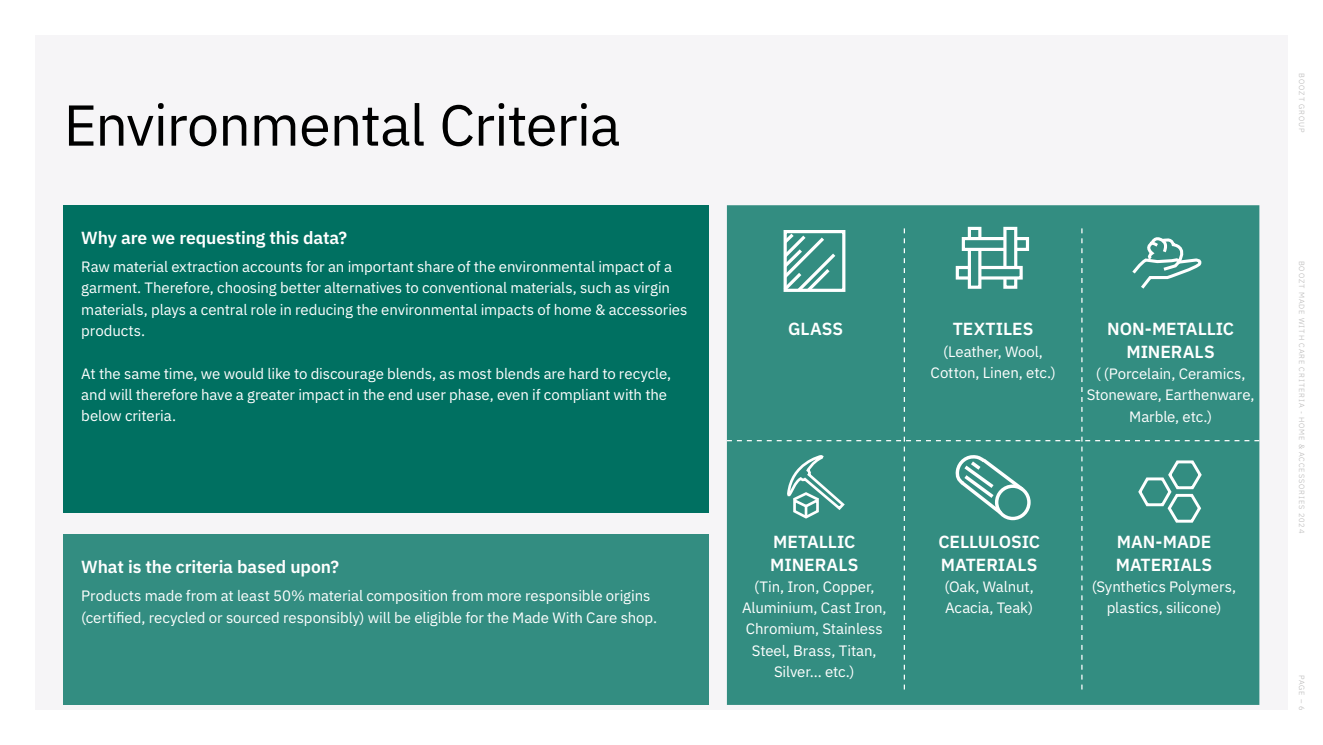
<style>
.page{position:relative;width:1323px;height:745px;background:#fff}
.page>*{position:absolute;margin:0;border:0;box-sizing:border-box;transform-origin:0 0}
.t1{font:57.5px "IBM Plex Sans";letter-spacing:-.02em;color:#000}
.t2{font:600 17.5px/22.5px "IBM Plex Sans";letter-spacing:-.005em;color:#fff}
.t3{font:15px/21.2px "IBM Plex Sans";letter-spacing:-.005em;color:#fff}
.t4{font:300 7.5px "IBM Plex Sans";letter-spacing:.125em;color:#b3b2b2}
</style>
<div class="page">
<div style="left:35px;top:35px;width:1252px;height:674px;background:#f6f5f7"></div>
<div style="left:64px;top:205px;width:645px;height:307px;background:#007061"></div>
<div style="left:64px;top:534px;width:645px;height:170px;background:#338d81"></div>
<div style="left:727px;top:205px;width:532px;height:499px;background:#338d81"></div>
<div style="left:727px;top:228px;width:532px;height:461px;background:#338d81"></div>
<h1 class="t1" style="left:64px;top:81px;width:558px">Environmental Criteria</h1>
<p class="t2" style="left:81px;top:225px;width:267px">Why are we requesting this data?</p>
<p class="t3" style="left:81px;top:255px;width:608px">Raw material extraction accounts for an important share of the environmental impact of a garment. Therefore, choosing better alternatives to conventional materials, such as virgin materials, plays a central role in reducing the environmental impacts of home &amp; accessories products.</p>
<p class="t3" style="left:81px;top:361px;width:591px">At the same time, we would like to discourage blends, as most blends are hard to recycle, and will therefore have a greater impact in the end user phase, even if compliant with the below criteria.</p>
<p class="t2" style="left:81px;top:553px;width:259px">What is the criteria based upon?</p>
<p class="t3" style="left:81px;top:583px;width:577px">Products made from at least 50% material composition from more responsible origins (certified, recycled or sourced responsibly) will be eligible for the Made With Care shop.</p>
<p class="t4" style="left:1307px;top:73px;width:61px;rotate:90deg">BOOZT GROUP</p>
<p class="t2" style="left:788px;top:316px;width:57px">GLASS</p>
<p class="t2" style="left:953px;top:316px;width:82px">TEXTILES</p>
<p class="t3" style="left:930px;top:339px;width:127px;text-align:center">(Leather, Wool,<br>Cotton, Linen, etc.)</p>
<p class="t2" style="left:1107px;top:316px;width:129px;text-align:center">NON-METALLIC<br>MINERALS</p>
<p class="t3" style="left:1087px;top:361px;width:169px;text-align:center">( (Porcelain, Ceramics,<br>Stoneware, Earthenware,<br>Marble, etc.)</p>
<p class="t2" style="left:770px;top:528px;width:90px">METALLIC<br>MINERALS</p>
<p class="t3" style="left:742px;top:574px;width:146px;text-align:center">(Tin, Iron, Copper,<br>Aluminium, Cast Iron,<br>Chromium, Stainless<br>Steel, Brass, Titan,<br>Silver… etc.)</p>
<p class="t2" style="left:938px;top:528px;width:103px">CELLULOSIC<br>MATERIALS</p>
<p class="t3" style="left:944px;top:574px;width:91px">(Oak, Walnut,<br>Acacia, Teak)</p>
<p class="t2" style="left:1116px;top:528px;width:98px">MAN-MADE<br>MATERIALS</p>
<p class="t3" style="left:1092px;top:574px;width:146px;text-align:center">(Synthetics Polymers, plastics, silicone)</p>
<p class="t4" style="left:1307px;top:260px;width:273px;rotate:90deg">BOOZT MADE WITH CARE CRITERIA - HOME &amp; ACCESSORIES 2024</p>
<p class="t4" style="left:1307px;top:674px;width:38px;rotate:90deg">PAGE – 6</p>
</div>
